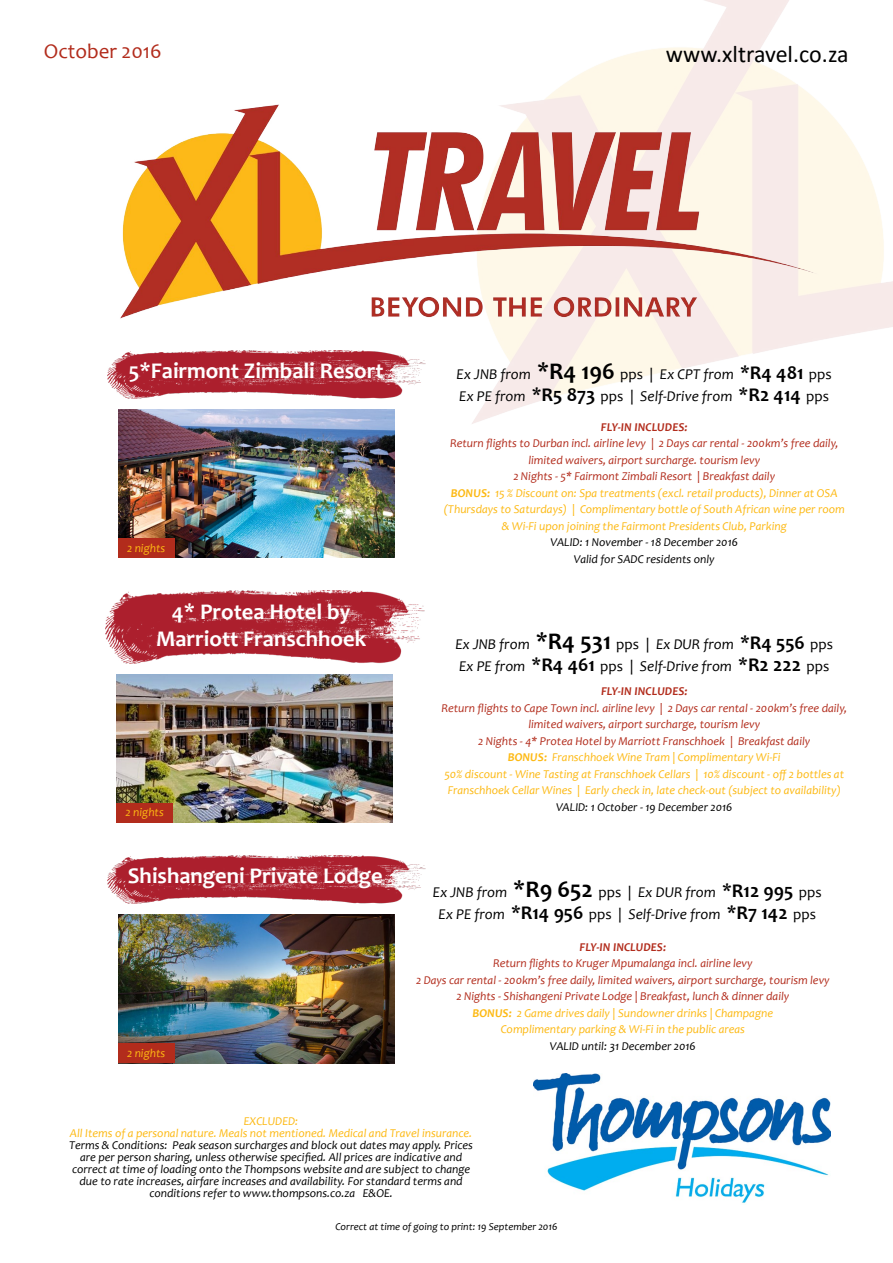
<style>
.page{position:relative;width:893px;height:1263px;background:#fff}
.page>*{position:absolute;margin:0;border:0;box-sizing:border-box;transform-origin:0 0}
.t1{font:24px "Calibri";color:#000}
.t2{font:700 22.5px/27px "Candara";color:#fff;text-align:center}
.t3{font:21px "Candara";color:#b22c1c}
.t4{font:italic 15px/22.5px "Candara";color:#000}
.t5{font:italic 12px/16.5px "Candara";color:#fdb913;text-align:center}
.t6{font:italic 12px/12px "Candara";color:#000;text-align:center}
.t7{font:italic 12px/16.5px "Candara";color:#b22c1c;text-align:center}
.t8{font:italic 700 12px "Candara";color:#b22c1c}
.t9{font:italic 10.5px "Candara";color:#000}
.s1{font-style:normal;font-size:24px}
.s2{font-weight:700;font-style:normal;font-size:24px}
.s3{font-style:normal}
.s4{font-style:normal;font-size:19.5px}
.s5{font-weight:700;font-style:normal;font-size:19.5px}
.s6{color:#b22c1c}
.s7{font-weight:700}
.s8{font-weight:700;color:#fdb913}
.s9{color:#fdb913}
</style>
<div class="page">
<img style="left:120px;top:95px;width:699px;height:232px">
<img style="left:118px;top:409px;width:276px;height:149px">
<img style="left:117px;top:674px;width:276px;height:148px">
<img style="left:118px;top:915px;width:276px;height:148px">
<img style="left:107px;top:350px;width:319px;height:48px">
<img style="left:106px;top:591px;width:318px;height:72px">
<img style="left:107px;top:855px;width:319px;height:48px">
<div style="left:118px;top:539px;width:56px;height:19px;background:#b22c1c"></div>
<div style="left:118px;top:1044px;width:56px;height:19px;background:#b22c1c"></div>
<div style="left:117px;top:803px;width:56px;height:19px;background:#b22c1c"></div>
<img style="left:533px;top:1073px;width:297px;height:130px">
<h3 class="t3" style="left:44px;top:38px;width:119px">October 2016</h3>
<h1 class="t1" style="left:666px;top:37px;width:184px">www.xltravel.co.za</h1>
<h2 class="t2" style="left:129px;top:357px;width:256px">5*Fairmont Zimbali Resort</h2>
<p class="t5" style="left:127px;top:539px;width:40px">2 nights</p>
<h2 class="t2" style="left:156px;top:598px;width:212px">4* Protea Hotel by<br>Marriott Franschhoek</h2>
<p class="t5" style="left:126px;top:804px;width:40px">2 nights</p>
<h2 class="t2" style="left:128px;top:862px;width:256px">Shishangeni Private Lodge</h2>
<p class="t5" style="left:127px;top:1044px;width:40px">2 nights</p>
<p class="t4" style="left:457px;top:362px;width:377px">Ex JNB from <span class="s1">*</span><span class="s2">R4 196</span> <span class="s3">pps |</span> Ex CPT from <span class="s4">*</span><span class="s5">R4 481</span> <span class="s3">pps<br></span>Ex PE from <span class="s4">*</span><span class="s5">R5 873</span> <span class="s3">pps |</span> Self-Drive from <span class="s4">*</span><span class="s5">R2 414</span> <span class="s3">pps</span></p>
<p class="t8" style="left:601px;top:419px;width:88px">FLY-IN INCLUDES:</p>
<p class="t5" style="left:444px;top:435px;width:403px"><span class="s6">Return flights to Durban incl. airline levy | 2 Days car rental - 200km’s free daily, limited waivers, airport surcharge. tourism levy<br>2 Nights - 5* Fairmont Zimbali Resort | Breakfast daily<br></span><span class="s7">BONUS:</span> 15 % Discount on: Spa treatments (excl. retail products), Dinner at OSA (Thursdays to Saturdays) | Complimentary bottle of South African wine per room &amp; Wi-Fi upon joining the Fairmont Presidents Club, Parking</p>
<p class="t6" style="left:551px;top:534px;width:189px;line-height:16.5px">VALID: 1 November - 18 December 2016<br>Valid for SADC residents only</p>
<p class="t4" style="left:455px;top:632px;width:379px">Ex JNB from <span class="s1">*</span><span class="s2">R4 531</span> <span class="s3">pps |</span> Ex DUR from <span class="s4">*</span><span class="s5">R4 556</span> <span class="s3">pps<br></span>Ex PE from <span class="s4">*</span><span class="s5">R4 461</span> <span class="s3">pps |</span> Self-Drive from <span class="s4">*</span><span class="s5">R2 222</span> <span class="s3">pps</span></p>
<p class="t8" style="left:601px;top:684px;width:88px">FLY-IN INCLUDES:</p>
<p class="t5" style="left:441px;top:699px;width:407px"><span class="s6">Return flights to Cape Town incl. airline levy | 2 Days car rental - 200km’s free daily, limited waivers, airport surcharge, tourism levy<br>2 Nights - 4* Protea Hotel by Marriott Franschhoek | Breakfast daily<br></span><span class="s7">BONUS:</span> Franschhoek Wine Tram | Complimentary Wi-Fi<br>50% discount - Wine Tasting at Franschhoek Cellars | 10% discount - off 2 bottles at Franschhoek Cellar Wines | Early check in, late check-out (subject to availability)</p>
<p class="t6" style="left:556px;top:801px;width:178px">VALID: 1 October - 19 December 2016</p>
<p class="t4" style="left:433px;top:881px;width:390px;text-align:center">Ex JNB from <span class="s1">*</span><span class="s2">R9 652</span> <span class="s3">pps |</span> Ex DUR from <span class="s4">*</span><span class="s5">R12 995</span> <span class="s3">pps<br></span>Ex PE from <span class="s4">*</span><span class="s5">R14 956</span> <span class="s3">pps |</span> Self-Drive from <span class="s4">*</span><span class="s5">R7 142</span> <span class="s3">pps</span></p>
<p class="t8" style="left:580px;top:939px;width:88px">FLY-IN INCLUDES:</p>
<p class="t7" style="left:416px;top:955px;width:415px">Return flights to Kruger Mpumalanga incl. airline levy<br>2 Days car rental - 200km’s free daily, limited waivers, airport surcharge, tourism levy 2 Nights - Shishangeni Private Lodge | Breakfast, lunch &amp; dinner daily<br><span class="s8">BONUS:</span> <span class="s9">2 Game drives daily | Sundowner drinks | Champagne<br>Complimentary parking &amp; Wi-Fi in the public areas</span></p>
<p class="t6" style="left:550px;top:1039px;width:147px">VALID until: 31 December 2016</p>
<p class="t5" style="left:70px;top:1115px;width:404px;line-height:12px">EXCLUDED:<br>All Items of a personal nature. Meals not mentioned. Medical and Travel insurance.</p>
<p class="t6" style="left:69px;top:1139px;width:405px">Terms &amp; Conditions: Peak season surcharges and block out dates may apply. Prices are per person sharing, unless otherwise specified. All prices are indicative and correct at time of loading onto the Thompsons website and are subject to change due to rate increases, airfare increases and availability. For standard terms and conditions refer to www.thompsons.co.za E&amp;OE.</p>
<p class="t9" style="left:335px;top:1220px;width:224px">Correct at time of going to print: 19 September 2016</p>
</div>
